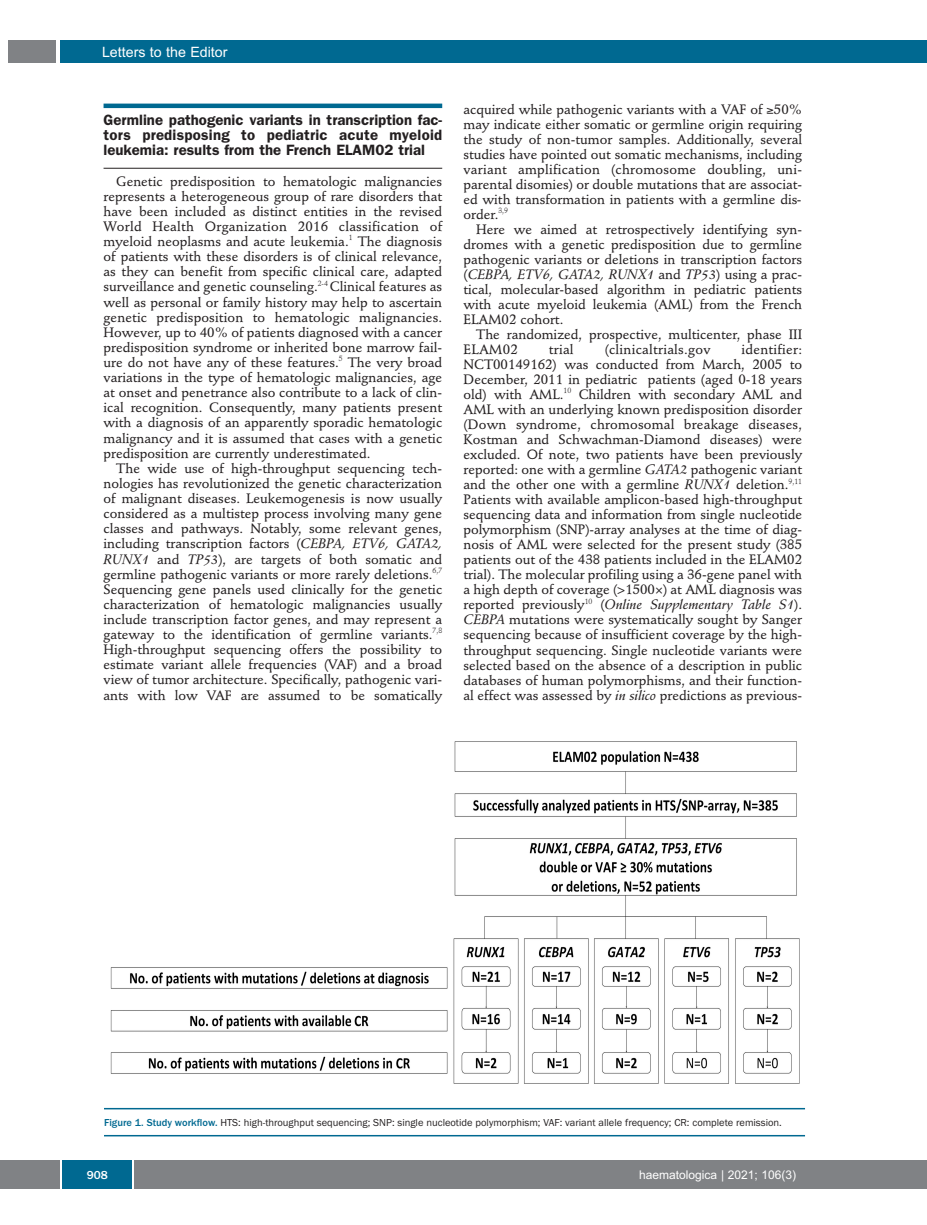
<style>
.page{position:relative;width:927px;height:1225px;background:#fff}
.page>*{position:absolute;margin:0;border:0;box-sizing:border-box;transform-origin:0 0}
.t1{font:600 15px/15.1px "Franklin Gothic";color:#231f20;text-align:justify}
.t2{font:14.25px "Arial";color:#fff}
.t3{font:500 13.5px/15.1px "Stempel Schneidler";color:#231f20;text-align:justify}
.t4{font:italic 13.5px "Stempel Schneidler Med";color:#231f20}
.t5{font:500 13.5px "Stempel Schneidler";letter-spacing:.02em;color:#231f20}
.t6{font:12px "Arial";color:#fff}
.t7{font:500 12px "Franklin Gothic";color:#fff}
.t8{font:10.5px "Franklin Gothic";color:#231f20}
.s1{font-family:"Stempel Schneidler Med";font-weight:400;font-style:italic}
.s2{font-family:"Stempel Schneidler";font-weight:500;font-style:normal}
.s3{font-weight:500;color:#006991}
</style>
<div class="page">
<div style="left:910px;top:1160px;width:17px;height:28px;background:#808285"></div>
<div style="left:911px;top:40px;width:16px;height:22px;background:#006991"></div>
<div style="left:0;top:1160px;width:910px;height:28px;background:#808285"></div>
<hr style="left:104px;top:104px;width:338px;height:4px;background:#006991">
<hr style="left:104px;top:168px;width:338px;height:1px;background:#231f20">
<div style="left:62px;top:1160px;width:71px;height:28px;background:#006991"></div>
<hr style="left:60px;top:1160px;width:2px;height:28px;background:#fff">
<svg style="left:133px;top:1160px;width:1px;height:28px"></svg>
<div style="left:60px;top:40px;width:852px;height:22px;background:#006991"></div>
<div style="left:9px;top:40px;width:47px;height:22px;background:#808285"></div>
<img style="left:110px;top:741px;width:690px;height:343px">
<hr style="left:104px;top:1108px;width:701px;height:1px;background:#006991">
<hr style="left:104px;top:1135px;width:701px;height:1px;background:#006991">
<p class="t2" style="left:102px;top:44px;width:127px">Letters to the Editor</p>
<p class="t1" style="left:104px;top:114px;width:340px">Germline pathogenic variants in transcription fac&shy;tors predisposing to pediatric acute myeloid leukemia: results from the French ELAM02 trial</p>
<p class="t3" style="left:104px;top:175px;width:340px;text-indent:13px">Genetic predisposition to hematologic malignancies represents a heterogeneous group of rare disorders that have been included as distinct entities in the revised World Health Organization 2016 classification of myeloid neoplasms and acute leukemia.<sup>1</sup> The diagnosis of patients with these disorders is of clinical relevance, as they can benefit from specific clinical care, adapted surveillance and genetic counseling.<sup>2-4</sup> Clinical features as well as personal or family history may help to ascertain genetic predisposition to hematologic malignancies.<br>However, up to 40% of patients diagnosed with a cancer predisposition syndrome or inherited bone marrow fail&shy;ure do not have any of these features.<sup>5</sup> The very broad variations in the type of hematologic malignancies, age at onset and penetrance also contribute to a lack of clin&shy;ical recognition. Consequently, many patients present with a diagnosis of an apparently sporadic hematologic malignancy and it is assumed that cases with a genetic predisposition are currently underestimated.</p>
<p class="t3" style="left:104px;top:462px;width:340px;text-indent:13px">The wide use of high-throughput sequencing tech&shy;nologies has revolutionized the genetic characterization of malignant diseases. Leukemogenesis is now usually considered as a multistep process involving many gene classes and pathways. Notably, some relevant genes, including transcription factors (<span class="s1">CEBPA, ETV6, GATA2, RUNX1</span> and <span class="s1">TP53</span>), are targets of both somatic and germline pathogenic variants or more rarely deletions.<sup>6,7<br></sup>Sequencing gene panels used clinically for the genetic characterization of hematologic malignancies usually include transcription factor genes, and may represent a gateway to the identification of germline variants.<sup>7,8<br></sup>High-throughput sequencing offers the possibility to estimate variant allele frequencies (VAF) and a broad view of tumor architecture. Specifically, pathogenic vari&shy;ants with low VAF are assumed to be somatically</p>
<p class="t3" style="left:463px;top:103px;width:340px">acquired while pathogenic variants with a VAF of ≥50% may indicate either somatic or germline origin requiring the study of non-tumor samples. Additionally, several studies have pointed out somatic mechanisms, including variant amplification (chromosome doubling, uni&shy;parental disomies) or double mutations that are associat&shy;ed with transformation in patients with a germline dis&shy;order.<sup>3,9</sup></p>
<p class="t3" style="left:463px;top:223px;width:340px;text-indent:13px">Here we aimed at retrospectively identifying syn&shy;dromes with a genetic predisposition due to germline pathogenic variants or deletions in transcription factors</p>
<p class="t4" style="left:463px;top:269px;width:340px"><span class="s2">(</span>CEBPA, ETV6, GATA2, RUNX1 <span class="s2">and</span> TP53<span class="s2">) using a prac-</span></p>
<p class="t3" style="left:463px;top:283px;width:340px">tical, molecular-based algorithm in pediatric patients with acute myeloid leukemia (AML) from the French ELAM02 cohort.</p>
<p class="t3" style="left:463px;top:328px;width:340px;text-indent:13px">The randomized, prospective, multicenter, phase III<br>ELAM02</p>
<p class="t3" style="left:463px;top:343px;width:340px;text-indent:278px">identifier:<br>NCT00149162) was conducted from March, 2005 to December, 2011 in pediatric patients (aged 0-18 years old) with AML.<sup>10</sup> Children with secondary AML and AML with an underlying known predisposition disorder (Down syndrome, chromosomal breakage diseases, Kostman and Schwachman-Diamond diseases) were excluded. Of note, two patients have been previously reported: one with a germline <span class="s1">GATA2</span> pathogenic variant and the other one with a germline <span class="s1">RUNX1</span> deletion.<sup>9,11<br></sup>Patients with available amplicon-based high-throughput sequencing data and information from single nucleotide polymorphism (SNP)-array analyses at the time of diag&shy;nosis of AML were selected for the present study (385 patients out of the 438 patients included in the ELAM02 trial). The molecular profiling using a 36-gene panel with a high depth of coverage (&gt;1500×) at AML diagnosis was</p>
<p class="t4" style="left:463px;top:599px;width:340px"><span class="s2">reported previously</span><sup>10</sup> <span class="s2">(</span>Online Supplementary Table S1<span class="s2">).</span></p>
<p class="t3" style="left:463px;top:613px;width:340px"><span class="s1">CEBPA</span> mutations were systematically sought by Sanger sequencing because of insufficient coverage by the high&shy;throughput sequencing. Single nucleotide variants were selected based on the absence of a description in public databases of human polymorphisms, and their function&shy;al effect was assessed by <span class="s1">in silico</span> predictions as previous-</p>
<p class="t3" style="left:549px;top:343px;width:26px">trial</p>
<p class="t5" style="left:605px;top:344px;width:107px">(clinicaltrials.gov</p>
<p class="t8" style="left:104px;top:1116px;width:679px"><span class="s3">Figure 1. Study workflow.</span> HTS: high-throughput sequencing; SNP: single nucleotide polymorphism; VAF: variant allele frequency; CR: complete remission.</p>
<p class="t7" style="left:87px;top:1167px;width:23px">908</p>
<p class="t6" style="left:639px;top:1167px;width:158px">haematologica | 2021; 106(3)</p>
</div>
